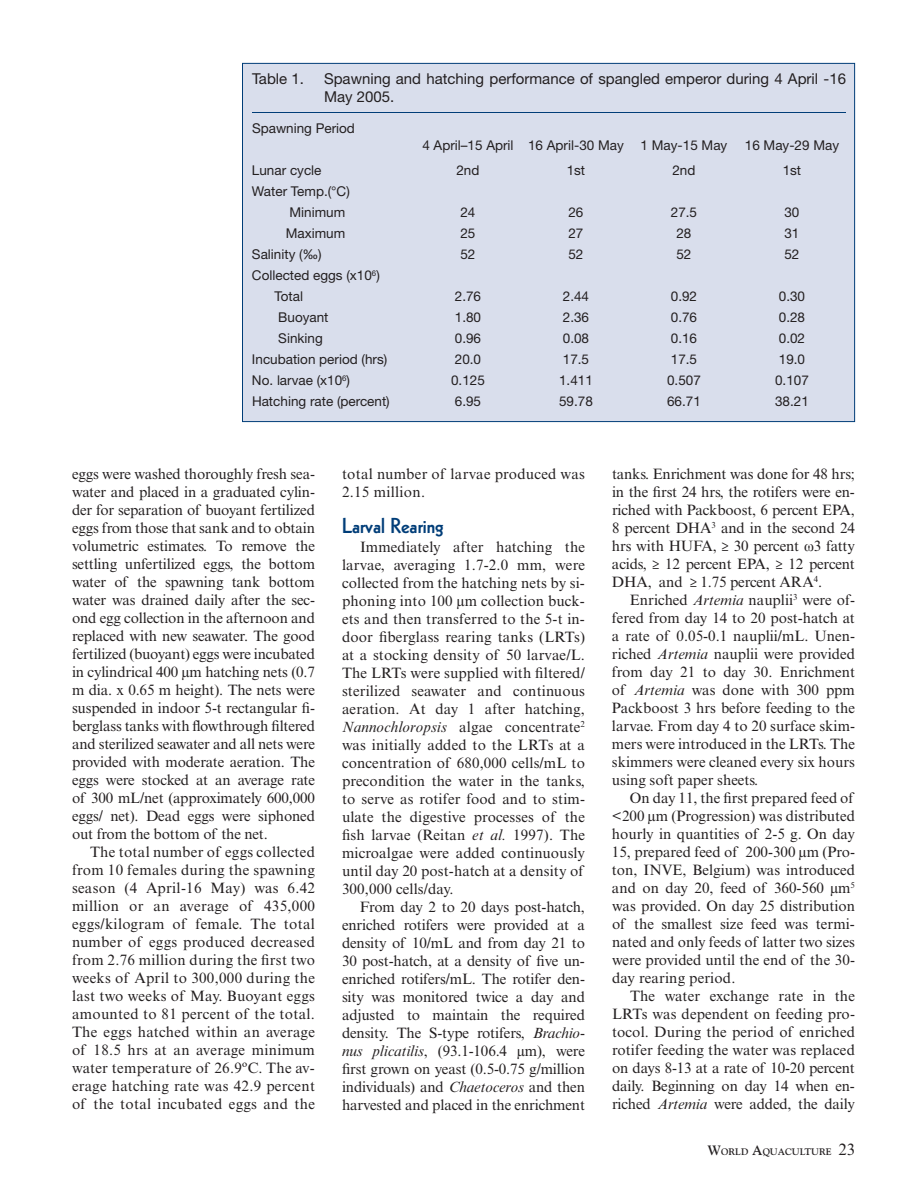
<style>
.page{position:relative;width:918px;height:1188px;background:#fff}
.page>*{position:absolute;margin:0;border:0;box-sizing:border-box;transform-origin:0 0}
.t1{font:800 21px "Kabel";color:#003d78}
.t2{font:15px/18px "Times New Roman MT Std";letter-spacing:-.01em;color:#231f20;text-align:justify}
.t3{font:15px/18px "Helvetica Neue";color:#231f20}
.t4{font:15px/18px "Times New Roman MT Std";letter-spacing:.02em;color:#231f20}
.t5{font:13.5px/21px "Helvetica Neue";color:#231f20}
.t6{font:700 9.45px "Goudy";color:#231f20}
.s1{font-style:italic}
.s2{font-family:"Times New Roman"}
.s3{font-size:13.5px}
.s4{font-family:"Times New Roman MT Std";font-weight:400;font-size:16.5px}
</style>
<div class="page">
<div style="left:242px;top:63px;width:613px;height:359px;background:#d9deec;border:1px solid #003d78"></div>
<hr style="left:252px;top:112px;width:594px;height:1px;background:#003d78">
<p class="t3" style="left:252px;top:69px;width:53px">Table 1.</p>
<p class="t3" style="left:324px;top:69px;width:524px">Spawning and hatching performance of spangled emperor during 4 April -16<br>May 2005.</p>
<p class="t5" style="left:252px;top:118px;width:104px">Spawning Period</p>
<p class="t5" style="left:422px;top:134px;width:307px">4 April–15 April 16 April-30 May 1 May-15 May</p>
<p class="t5" style="left:745px;top:134px;width:96px">16 May-29 May</p>
<p class="t5" style="left:252px;top:160px;width:71px">Lunar cycle</p>
<p class="t5" style="left:456px;top:160px;width:25px">2nd</p>
<p class="t5" style="left:567px;top:160px;width:20px">1st</p>
<p class="t5" style="left:672px;top:160px;width:25px">2nd</p>
<p class="t5" style="left:783px;top:160px;width:20px">1st</p>
<p class="t5" style="left:290px;top:181px;width:62px;text-indent:-38px">Water Temp.(°C)<br>Minimum</p>
<p class="t5" style="left:460px;top:202px;width:17px">24</p>
<p class="t5" style="left:568px;top:202px;width:17px">26</p>
<p class="t5" style="left:671px;top:202px;width:28px">27.5</p>
<p class="t5" style="left:784px;top:202px;width:17px">30</p>
<p class="t5" style="left:286px;top:223px;width:61px">Maximum</p>
<p class="t5" style="left:460px;top:223px;width:17px">25</p>
<p class="t5" style="left:568px;top:223px;width:17px">27</p>
<p class="t5" style="left:676px;top:223px;width:17px">28</p>
<p class="t5" style="left:784px;top:223px;width:17px">31</p>
<p class="t5" style="left:252px;top:244px;width:71px">Salinity (‰)</p>
<p class="t5" style="left:460px;top:244px;width:17px">52</p>
<p class="t5" style="left:568px;top:244px;width:17px">52</p>
<p class="t5" style="left:676px;top:244px;width:17px">52</p>
<p class="t5" style="left:784px;top:244px;width:17px">52</p>
<p class="t5" style="left:275px;top:265px;width:107px;text-indent:-23px">Collected eggs (x10<sup>6</sup>)<br>Total</p>
<p class="t5" style="left:455px;top:286px;width:28px">2.76</p>
<p class="t5" style="left:563px;top:286px;width:28px">2.44</p>
<p class="t5" style="left:671px;top:286px;width:28px">0.92</p>
<p class="t5" style="left:779px;top:286px;width:28px">0.30</p>
<p class="t5" style="left:278px;top:307px;width:52px">Buoyant</p>
<p class="t5" style="left:455px;top:307px;width:28px">1.80</p>
<p class="t5" style="left:563px;top:307px;width:28px">2.36</p>
<p class="t5" style="left:671px;top:307px;width:28px">0.76</p>
<p class="t5" style="left:779px;top:307px;width:28px">0.28</p>
<p class="t5" style="left:278px;top:328px;width:46px">Sinking</p>
<p class="t5" style="left:455px;top:328px;width:28px">0.96</p>
<p class="t5" style="left:563px;top:328px;width:28px">0.08</p>
<p class="t5" style="left:671px;top:328px;width:28px">0.16</p>
<p class="t5" style="left:779px;top:328px;width:28px">0.02</p>
<p class="t5" style="left:252px;top:349px;width:137px">Incubation period (hrs)</p>
<p class="t5" style="left:455px;top:349px;width:28px">20.0</p>
<p class="t5" style="left:563px;top:349px;width:28px">17.5</p>
<p class="t5" style="left:671px;top:349px;width:28px">17.5</p>
<p class="t5" style="left:779px;top:349px;width:28px">19.0</p>
<p class="t5" style="left:252px;top:370px;width:100px">No. larvae (x10<sup>6</sup>)</p>
<p class="t5" style="left:451px;top:370px;width:35px">0.125</p>
<p class="t5" style="left:559px;top:370px;width:35px">1.411</p>
<p class="t5" style="left:667px;top:370px;width:35px">0.507</p>
<p class="t5" style="left:775px;top:370px;width:35px">0.107</p>
<p class="t5" style="left:252px;top:391px;width:139px">Hatching rate (percent)</p>
<p class="t5" style="left:455px;top:391px;width:28px">6.95</p>
<p class="t5" style="left:559px;top:391px;width:35px">59.78</p>
<p class="t5" style="left:667px;top:391px;width:35px">66.71</p>
<p class="t5" style="left:775px;top:391px;width:35px">38.21</p>
<p class="t2" style="left:72px;top:465px;width:245px">eggs were washed thoroughly fresh sea&shy;water and placed in a graduated cylin&shy;der for separation of buoyant fertilized eggs from those that sank and to obtain volumetric estimates. To remove the settling unfertilized eggs, the bottom water of the spawning tank bottom water was drained daily after the sec&shy;ond egg collection in the afternoon and replaced with new seawater. The good fertilized (buoyant) eggs were incubated in cylindrical 400 μm hatching nets (0.7 m dia. x 0.65 m height). The nets were suspended in indoor 5-t rectangular fi&shy;berglass tanks with flowthrough filtered and sterilized seawater and all nets were provided with moderate aeration. The eggs were stocked at an average rate of 300 mL/net (approximately 600,000 eggs/ net). Dead eggs were siphoned out from the bottom of the net.</p>
<p class="t2" style="left:72px;top:843px;width:245px;text-indent:18px">The total number of eggs collected from 10 females during the spawning season (4 April-16 May) was 6.42 million or an average of 435,000 eggs/kilogram of female. The total number of eggs produced decreased from 2.76 million during the first two weeks of April to 300,000 during the last two weeks of May. Buoyant eggs amounted to 81 percent of the total.<br>The eggs hatched within an average of 18.5 hrs at an average minimum water temperature of 26.9ºC. The av&shy;erage hatching rate was 42.9 percent of the total incubated eggs and the</p>
<p class="t4" style="left:342px;top:465px;width:244px">total number of larvae produced was<br>2.15 million.</p>
<h1 class="t1" style="left:342px;top:513px;width:103px">Larval Rearing</h1>
<p class="t2" style="left:342px;top:538px;width:245px;text-indent:18px">Immediately after hatching the larvae, averaging 1.7-2.0 mm, were collected from the hatching nets by si&shy;phoning into 100 μm collection buck&shy;ets and then transferred to the 5-t in&shy;door fiberglass rearing tanks (LRTs) at a stocking density of 50 larvae/L.<br>The LRTs were supplied with filtered/ sterilized seawater and continuous aeration. At day 1 after hatching, <span class="s1">Nannochloropsis</span> algae concentrate<sup>2 </sup>was initially added to the LRTs at a concentration of 680,000 cells/mL to precondition the water in the tanks, to serve as rotifer food and to stim&shy;ulate the digestive processes of the fish larvae (Reitan <span class="s1">et al.</span> 1997). The microalgae were added continuously until day 20 post-hatch at a density of 300,000 cells/day.</p>
<p class="t2" style="left:342px;top:898px;width:245px;text-indent:18px">From day 2 to 20 days post-hatch, enriched rotifers were provided at a density of 10/mL and from day 21 to 30 post-hatch, at a density of five un&shy;enriched rotifers/mL. The rotifer den&shy;sity was monitored twice a day and adjusted to maintain the required density. The S-type rotifers, <span class="s1">Brachio&shy;nus plicatilis</span>, (93.1-106.4 μm), were first grown on yeast (0.5-0.75 g/million individuals) and <span class="s1">Chaetoceros</span> and then harvested and placed in the enrichment</p>
<p class="t2" style="left:612px;top:465px;width:245px">tanks. Enrichment was done for 48 hrs; in the first 24 hrs, the rotifers were en&shy;riched with Packboost, 6 percent EPA, 8 percent DHA<sup>3</sup> and in the second 24 hrs with HUFA, ≥ 30 percent <span class="s2">ω</span>3 fatty acids, ≥ 12 percent EPA, ≥ 12 percent DHA, and ≥ 1.75 percent ARA<sup>4</sup>.</p>
<p class="t2" style="left:612px;top:591px;width:245px;text-indent:18px">Enriched <span class="s1">Artemia</span> nauplii<sup>3</sup> were of&shy;fered from day 14 to 20 post-hatch at a rate of 0.05-0.1 nauplii/mL. Unen&shy;riched <span class="s1">Artemia</span> nauplii were provided from day 21 to day 30. Enrichment of <span class="s1">Artemia</span> was done with 300 ppm Packboost 3 hrs before feeding to the larvae. From day 4 to 20 surface skim&shy;mers were introduced in the LRTs. The skimmers were cleaned every six hours using soft paper sheets.</p>
<p class="t2" style="left:612px;top:789px;width:245px;text-indent:18px">On day 11, the first prepared feed of &lt;200 μm (Progression) was distributed hourly in quantities of 2-5 g. On day 15, prepared feed of 200-300 μm (Pro&shy;ton, INVE, Belgium) was introduced and on day 20, feed of 360-560 μm<sup>5 </sup>was provided. On day 25 distribution of the smallest size feed was termi&shy;nated and only feeds of latter two sizes were provided until the end of the 30- day rearing period.</p>
<p class="t2" style="left:612px;top:987px;width:245px;text-indent:18px">The water exchange rate in the LRTs was dependent on feeding pro&shy;tocol. During the period of enriched rotifer feeding the water was replaced on days 8-13 at a rate of 10-20 percent daily. Beginning on day 14 when en&shy;riched <span class="s1">Artemia</span> were added, the daily</p>
<p class="t6" style="left:708px;top:1146px;width:149px"><span class="s3">W</span>ORLD <span class="s3">A</span>QUACULTURE <span class="s4">23</span></p>
</div>
